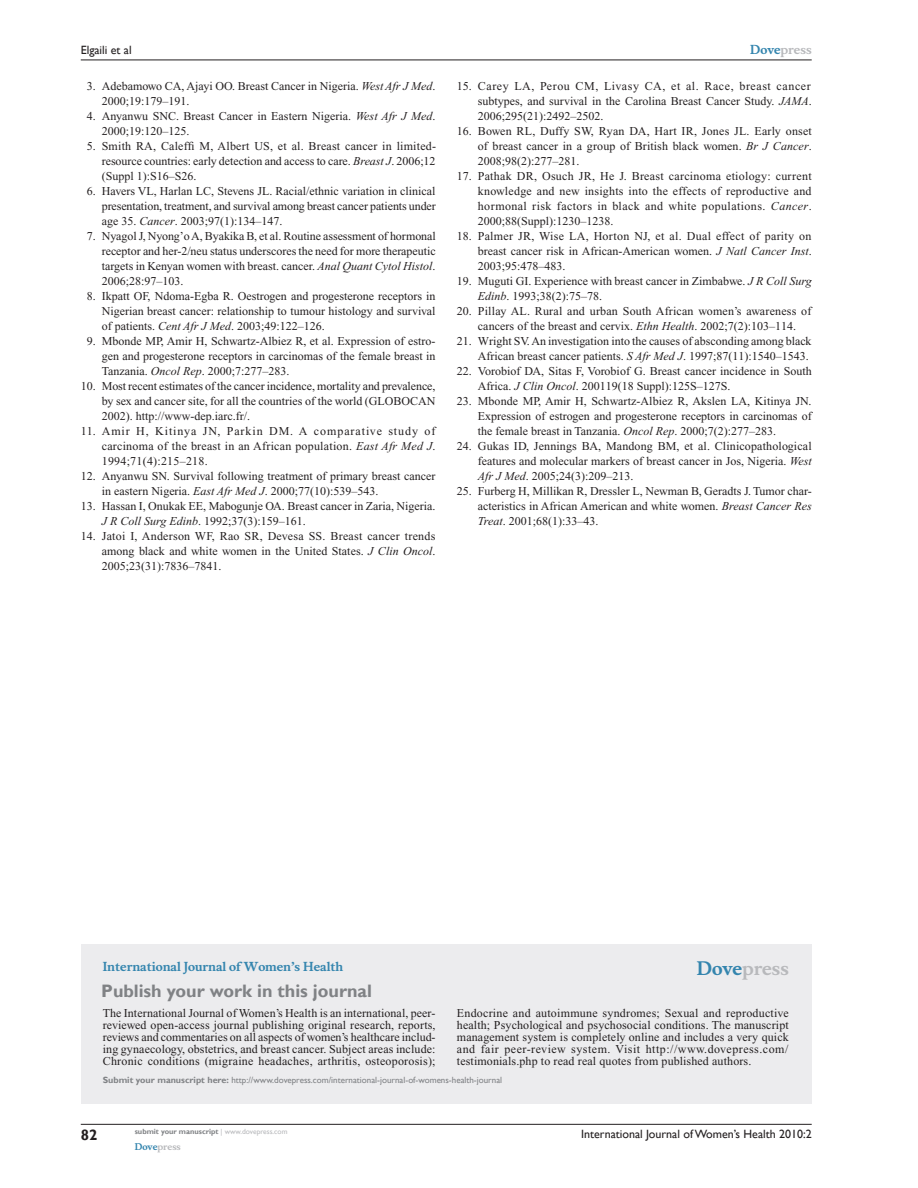
<style>
.page{position:relative;width:918px;height:1188px;background:#fff}
.page>*{position:absolute;margin:0;border:0;box-sizing:border-box;transform-origin:0 0}
.t1{font:700 18px "Gill Sans";color:#808285}
.t2{font:700 18px "Musee";color:#b8b9bc}
.t3{font:700 15px "Gill Sans";color:#231f20}
.t4{font:12px/15px "Times New Roman";color:#231f20;text-align:justify}
.t5{font:12px "Gill Sans";color:#231f20}
.t6{font:700 12px "Musee";color:#3485ae}
.t7{font:700 12px "Musee";color:#b8b9bc}
.t8{font:9px "Gill Sans";color:#808285}
.t9{font:700 9px "Musee";color:#b8b9bc}
.t10{font:700 7.5px "Gill Sans";color:#808285}
.s1{color:#3485ae}
.s2{font-style:italic}
.s3{font-weight:700}
.s4{font-weight:400;color:#b8b9bc}
</style>
<div class="page">
<div style="left:81px;top:944px;width:731px;height:159px;background:#ececee"></div>
<hr style="left:81px;top:1124px;width:731px;height:1px;background:#231f20">
<hr style="left:81px;top:60px;width:731px;height:1px;background:#231f20">
<p class="t5" style="left:81px;top:43px;width:52px">Elgaili et al</p>
<p class="t7" style="left:750px;top:43px;width:63px"><span class="s1">Dove</span>press</p>
<p class="t4" style="left:102px;top:79px;width:335px;text-indent:-15px">3. Adebamowo CA, Ajayi OO. Breast Cancer in Nigeria. <span class="s2">West Afr J Med</span>.<br>2000;19:179–191.</p>
<p class="t4" style="left:102px;top:109px;width:335px;text-indent:-15px">4. Anyanwu SNC. Breast Cancer in Eastern Nigeria. <span class="s2">West Afr J Med</span>.<br>2000;19:120–125.</p>
<p class="t4" style="left:102px;top:139px;width:336px;text-indent:-15px">5. Smith RA, Caleffi M, Albert US, et al. Breast cancer in limited&shy;resource countries: early detection and access to care. <span class="s2">Breast J</span>. 2006;12 (Suppl 1):S16–S26.</p>
<p class="t4" style="left:102px;top:184px;width:336px;text-indent:-15px">6. Havers VL, Harlan LC, Stevens JL. Racial/ethnic variation in clinical presentation, treatment, and survival among breast cancer patients under age 35. <span class="s2">Cancer</span>. 2003;97(1):134–147.</p>
<p class="t4" style="left:102px;top:229px;width:336px;text-indent:-15px">7. Nyagol J, Nyong’o A, Byakika B, et al. Routine assessment of hormonal receptor and her-2/neu status underscores the need for more therapeutic targets in Kenyan women with breast. cancer. <span class="s2">Anal Quant Cytol Histol</span>.<br>2006;28:97–103.</p>
<p class="t4" style="left:102px;top:289px;width:335px;text-indent:-15px">8. Ikpatt OF, Ndoma-Egba R. Oestrogen and progesterone receptors in Nigerian breast cancer: relationship to tumour histology and survival of patients. <span class="s2">Cent Afr J Med</span>. 2003;49:122–126.</p>
<p class="t4" style="left:102px;top:334px;width:335px;text-indent:-15px">9. Mbonde MP, Amir H, Schwartz-Albiez R, et al. Expression of estro&shy;gen and progesterone receptors in carcinomas of the female breast in Tanzania. <span class="s2">Oncol Rep</span>. 2000;7:277–283.</p>
<p class="t4" style="left:102px;top:379px;width:335px;text-indent:-21px">10. Most recent estimates of the cancer incidence, mortality and prevalence, by sex and cancer site, for all the countries of the world (GLOBOCAN 2002). http://www-dep.iarc.fr/.</p>
<p class="t4" style="left:102px;top:424px;width:335px;text-indent:-21px">11. Amir H, Kitinya JN, Parkin DM. A comparative study of carcinoma of the breast in an African population. <span class="s2">East Afr Med J</span>.<br>1994;71(4):215–218.</p>
<p class="t4" style="left:102px;top:469px;width:335px;text-indent:-21px">12. Anyanwu SN. Survival following treatment of primary breast cancer in eastern Nigeria. <span class="s2">East Afr Med J</span>. 2000;77(10):539–543.</p>
<p class="t4" style="left:102px;top:499px;width:335px;text-indent:-21px">13. Hassan I, Onukak EE, Mabogunje OA. Breast cancer in Zaria, Nigeria.<br><span class="s2">J R Coll Surg Edinb</span>. 1992;37(3):159–161.</p>
<p class="t4" style="left:102px;top:529px;width:335px;text-indent:-21px">14. Jatoi I, Anderson WF, Rao SR, Devesa SS. Breast cancer trends among black and white women in the United States. <span class="s2">J Clin Oncol</span>.<br>2005;23(31):7836–7841.</p>
<p class="t4" style="left:478px;top:78px;width:335px;text-indent:-21px">15. Carey LA, Perou CM, Livasy CA, et al. Race, breast cancer subtypes, and survival in the Carolina Breast Cancer Study. <span class="s2">JAMA</span>.<br>2006;295(21):2492–2502.</p>
<p class="t4" style="left:478px;top:123px;width:336px;text-indent:-21px">16. Bowen RL, Duffy SW, Ryan DA, Hart IR, Jones JL. Early onset of breast cancer in a group of British black women. <span class="s2">Br J Cancer</span>.<br>2008;98(2):277–281.</p>
<p class="t4" style="left:478px;top:168px;width:335px;text-indent:-21px">17. Pathak DR, Osuch JR, He J. Breast carcinoma etiology: current knowledge and new insights into the effects of reproductive and hormonal risk factors in black and white populations. <span class="s2">Cancer</span>.<br>2000;88(Suppl):1230–1238.</p>
<p class="t4" style="left:478px;top:228px;width:335px;text-indent:-21px">18. Palmer JR, Wise LA, Horton NJ, et al. Dual effect of parity on breast cancer risk in African-American women. <span class="s2">J Natl Cancer Inst</span>.<br>2003;95:478–483.</p>
<p class="t4" style="left:478px;top:273px;width:335px;text-indent:-21px">19. Muguti GI. Experience with breast cancer in Zimbabwe. <span class="s2">J R Coll Surg<br>Edinb</span>. 1993;38(2):75–78.</p>
<p class="t4" style="left:457px;top:303px;width:356px;text-align:center">20. Pillay AL. Rural and urban South African women’s awareness of cancers of the breast and cervix. <span class="s2">Ethn Health</span>. 2002;7(2):103–114.</p>
<p class="t4" style="left:457px;top:333px;width:356px;text-align:right">21. Wright SV. An investigation into the causes of absconding among black<br>African breast cancer patients. <span class="s2">S Afr Med J</span>. 1997;87(11):1540–1543.</p>
<p class="t4" style="left:478px;top:363px;width:335px;text-indent:-21px">22. Vorobiof DA, Sitas F, Vorobiof G. Breast cancer incidence in South<br>Africa. <span class="s2">J Clin Oncol</span>. 200119(18 Suppl):125S–127S.</p>
<p class="t4" style="left:478px;top:393px;width:335px;text-indent:-21px">23. Mbonde MP, Amir H, Schwartz-Albiez R, Akslen LA, Kitinya JN.<br>Expression of estrogen and progesterone receptors in carcinomas of the female breast in Tanzania. <span class="s2">Oncol Rep</span>. 2000;7(2):277–283.</p>
<p class="t4" style="left:478px;top:438px;width:335px;text-indent:-21px">24. Gukas ID, Jennings BA, Mandong BM, et al. Clinicopathological features and molecular markers of breast cancer in Jos, Nigeria. <span class="s2">West Afr J Med</span>. 2005;24(3):209–213.</p>
<p class="t4" style="left:478px;top:483px;width:335px;text-indent:-21px">25. Furberg H, Millikan R, Dressler L, Newman B, Geradts J. Tumor char&shy;acteristics in African American and white women. <span class="s2">Breast Cancer Res Treat</span>. 2001;68(1):33–43.</p>
<p class="t6" style="left:103px;top:959px;width:242px">International Journal of Women’s Health</p>
<h1 class="t1" style="left:101px;top:980px;width:272px">Publish your work in this journal</h1>
<h1 class="t2" style="left:697px;top:958px;width:94px"><span class="s1">Dove</span>press</h1>
<p class="t4" style="left:103px;top:1007px;width:334px;line-height:12px">The International Journal of Women’s Health is an international, peer&shy;reviewed open-access journal publishing original research, reports, reviews and commentaries on all aspects of women’s healthcare includ&shy;ing gynaecology, obstetrics, and breast cancer. Subject areas include:<br>Chronic conditions (migraine headaches, arthritis, osteoporosis);</p>
<p class="t4" style="left:457px;top:1007px;width:333px;line-height:12px">Endocrine and autoimmune syndromes; Sexual and reproductive health; Psychological and psychosocial conditions. The manuscript management system is completely online and includes a very quick and fair peer-review system. Visit http://www.dovepress.com/ testimonials.php to read real quotes from published authors.</p>
<p class="t8" style="left:103px;top:1075px;width:401px"><span class="s3">Submit your manuscript here:</span> http://www.dovepress.com/international-journal-of-womens-health-journal</p>
<p class="t3" style="left:81px;top:1126px;width:18px">82</p>
<p class="t10" style="left:135px;top:1127px;width:154px">submit your manuscript <span class="s4">| www.dovepress.com</span></p>
<p class="t9" style="left:135px;top:1141px;width:48px"><span class="s1">Dove</span>press</p>
<p class="t5" style="left:581px;top:1127px;width:232px">International Journal of Women’s Health 2010:2</p>
</div>
